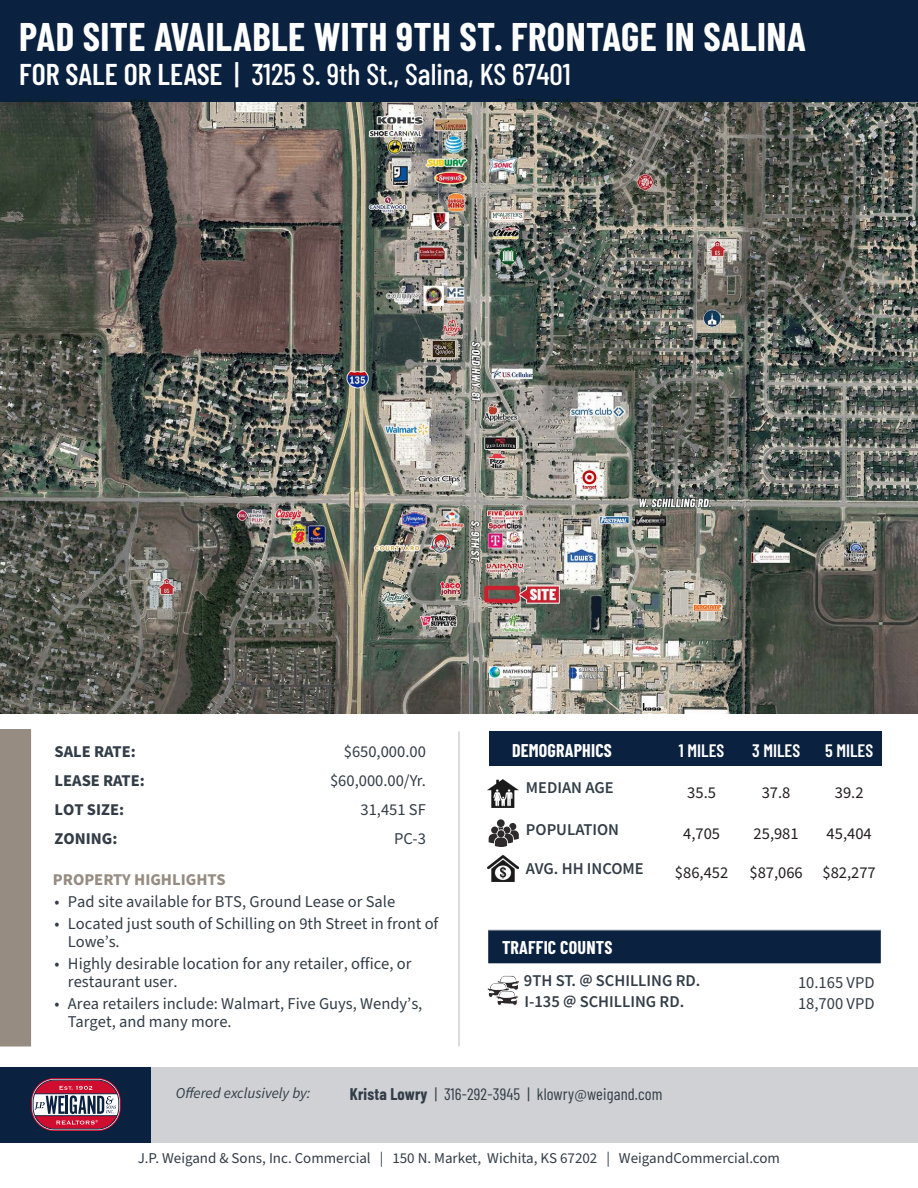
<style>
.page{position:relative;width:918px;height:1188px;background:#fff}
.page>*{position:absolute;margin:0;border:0;box-sizing:border-box;transform-origin:0 0}
.t1{font:700 39px "Barlow Condensed";letter-spacing:.01em;color:#fff}
.t2{font:500 30px "Barlow Condensed";color:#fff}
.t3{font:700 18px "Barlow Condensed";letter-spacing:.01em;color:#fff}
.t4{font:600 18px "Barlow Condensed";color:#fff}
.t5{font:16.5px/18.1px "Source Sans Pro";color:#333d47}
.t6{font:600 16.5px "Source Sans Pro";color:#333d47}
.t7{font:16.5px "Source Sans Pro";color:#231f20}
.t8{font:16.5px "Barlow Condensed";letter-spacing:.01em;color:#333d47}
.t9{font:700 16.5px "Source Sans Pro";color:#333d47}
.t10{font:700 16.5px "Source Sans Pro";color:#968c82}
.t11{font:15px "Source Sans Pro";color:#333d47}
.t12{font:italic 15px "Source Sans Pro";color:#333d47}
.s1{font-weight:600}
.s2{font-weight:700}
</style>
<div class="page">
<div style="left:489px;top:731px;width:392px;height:35px;background:#0a2140"></div>
<img style="left:0;top:102px;width:918px;height:612px">
<hr style="left:458px;top:731px;width:2px;height:316px;background:#cfd1d4">
<div style="left:0;top:729px;width:31px;height:318px;background:#968c82"></div>
<div style="left:488px;top:931px;width:393px;height:32px;background:#0a2140"></div>
<hr style="left:488px;top:930px;width:290px;height:1px;background:#cfd1d4">
<hr style="left:778px;top:930px;width:103px;height:1px;background:#cfd1d4">
<svg style="left:487px;top:976px;width:32px;height:29px"></svg>
<img style="left:488px;top:779px;width:31px;height:28px">
<img style="left:488px;top:855px;width:31px;height:27px">
<svg style="left:489px;top:819px;width:30px;height:28px"></svg>
<div style="left:0;top:1067px;width:156px;height:75px;background:#0a2140"></div>
<svg style="left:31px;top:1078px;width:90px;height:53px"></svg>
<svg style="left:33px;top:1080px;width:86px;height:50px"></svg>
<div style="left:151px;top:1067px;width:767px;height:75px;background:#cfd1d4"></div>
<div style="left:0;top:0;width:918px;height:102px;background:#0a2140"></div>
<h1 class="t1" style="left:19px;top:9px;width:788px">PAD SITE AVAILABLE WITH 9TH ST. FRONTAGE IN SALINA</h1>
<h2 class="t2" style="left:19px;top:52px;width:553px"><span class="s1">FOR SALE OR LEASE</span> | 3125 S. 9th St., Salina, KS 67401</h2>
<p class="t9" style="left:54px;top:740px;width:83px">SALE RATE:</p>
<p class="t5" style="left:344px;top:743px;width:84px">$650,000.00</p>
<p class="t9" style="left:54px;top:769px;width:92px">LEASE RATE:</p>
<p class="t5" style="left:330px;top:772px;width:97px">$60,000.00/Yr.</p>
<p class="t9" style="left:54px;top:798px;width:71px">LOT SIZE:</p>
<p class="t5" style="left:360px;top:801px;width:67px">31,451 SF</p>
<p class="t9" style="left:54px;top:827px;width:64px">ZONING:</p>
<p class="t5" style="left:394px;top:830px;width:33px">PC-3</p>
<p class="t10" style="left:53px;top:868px;width:174px">PROPERTY HIGHLIGHTS</p>
<p class="t5" style="left:54px;top:893px;width:342px">• Pad site available for BTS, Ground Lease or Sale</p>
<p class="t5" style="left:68px;top:915px;width:372px;text-indent:-13px">• Located just south of Schilling on 9th Street in front of<br>Lowe’s.</p>
<p class="t5" style="left:68px;top:955px;width:345px;text-indent:-13px">• Highly desirable location for any retailer, office, or restaurant user.</p>
<p class="t5" style="left:68px;top:995px;width:356px;text-indent:-13px">• Area retailers include: Walmart, Five Guys, Wendy’s,<br>Target, and many more.</p>
<p class="t3" style="left:512px;top:738px;width:101px">DEMOGRAPHICS</p>
<p class="t4" style="left:679px;top:737px;width:47px">1 MILES</p>
<p class="t4" style="left:752px;top:737px;width:50px">3 MILES</p>
<p class="t4" style="left:825px;top:737px;width:50px">5 MILES</p>
<p class="t6" style="left:526px;top:777px;width:89px">MEDIAN AGE</p>
<p class="t7" style="left:687px;top:782px;width:30px">35.5</p>
<p class="t7" style="left:762px;top:782px;width:30px">37.8</p>
<p class="t7" style="left:835px;top:782px;width:30px">39.2</p>
<p class="t6" style="left:526px;top:818px;width:95px">POPULATION</p>
<p class="t7" style="left:683px;top:823px;width:38px">4,705</p>
<p class="t7" style="left:754px;top:823px;width:47px">25,981</p>
<p class="t7" style="left:827px;top:823px;width:47px">45,404</p>
<p class="t6" style="left:526px;top:857px;width:119px">AVG. HH INCOME</p>
<p class="t7" style="left:675px;top:862px;width:55px">$86,452</p>
<p class="t7" style="left:750px;top:862px;width:55px">$87,066</p>
<p class="t7" style="left:823px;top:862px;width:55px">$82,277</p>
<p class="t3" style="left:502px;top:935px;width:112px">TRAFFIC COUNTS</p>
<p class="t6" style="left:524px;top:970px;width:178px">9TH ST. @ SCHILLING RD.</p>
<p class="t6" style="left:525px;top:991px;width:161px">I-135 @ SCHILLING RD.</p>
<p class="t5" style="left:798px;top:974px;width:78px">10.165 VPD</p>
<p class="t5" style="left:798px;top:995px;width:78px">18,700 VPD</p>
<p class="t12" style="left:176px;top:1083px;width:136px">Offered exclusively by:</p>
<p class="t8" style="left:350px;top:1082px;width:314px"><span class="s2">Krista Lowry</span> | 316-292-3945 | klowry@weigand.com</p>
<p class="t11" style="left:138px;top:1148px;width:644px">J.P. Weigand &amp; Sons, Inc. Commercial | 150 N. Market, Wichita, KS 67202 | WeigandCommercial.com</p>
</div>
